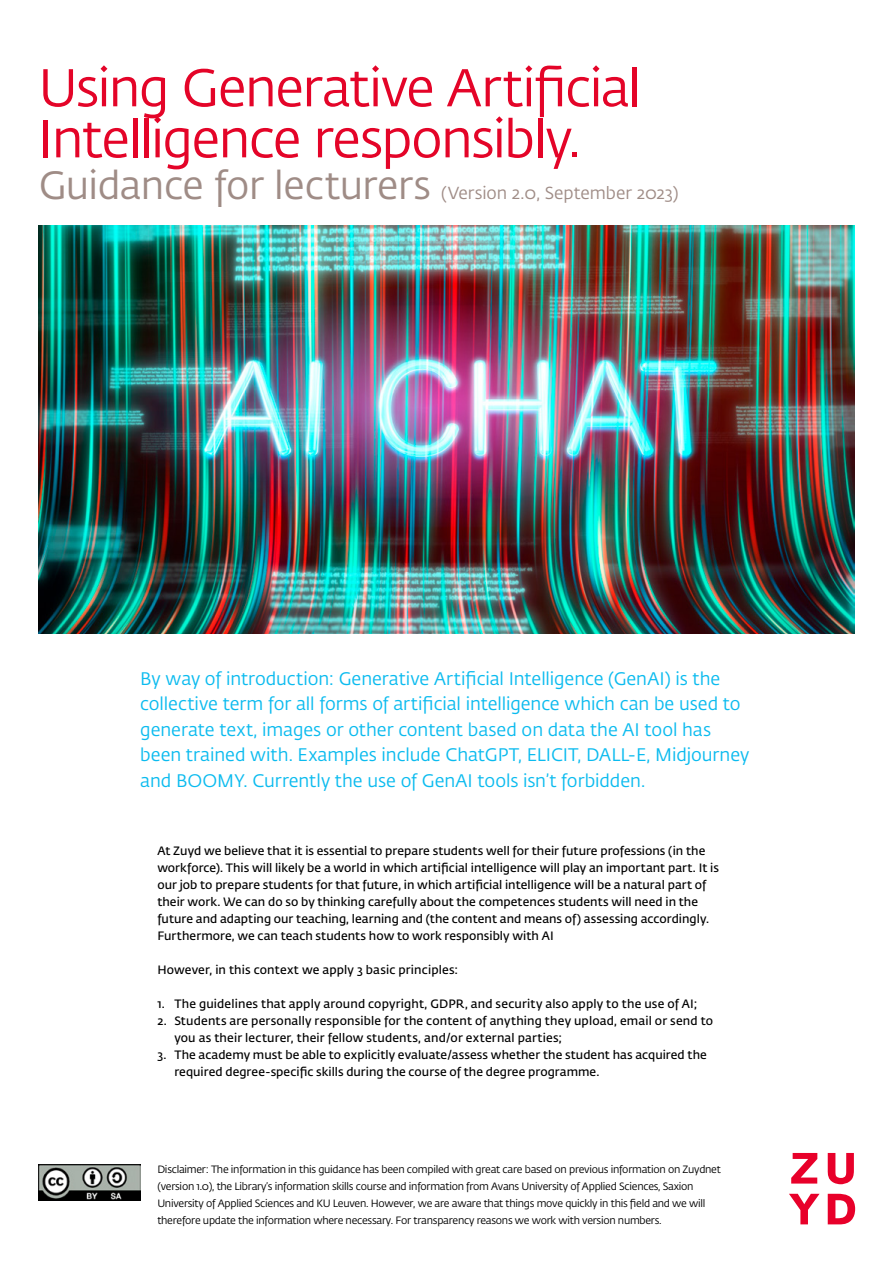
<style>
.page{position:relative;width:893px;height:1263px;background:#fff}
.page>*{position:absolute;margin:0;border:0;box-sizing:border-box;transform-origin:0 0}
.t1{font:52.5px/51px "Fedra Sans Std";letter-spacing:-.03em;color:#e40428}
.t2{font:39px "Fedra Sans Std";letter-spacing:-.01em;color:#9f8c86}
.t3{font:18px/25.5px "Fedra Sans Std";letter-spacing:-.005em;color:#0bbbef}
.t4{font:17.25px "Fedra Sans Std";letter-spacing:-.005em;color:#9f8c86}
.t5{font:600 12px/17px "Fedra Sans Std";letter-spacing:.005em;color:#000}
.t6{font:10.5px/17px "Fedra Sans Std";letter-spacing:-.025em;color:#000}
</style>
<div class="page">
<svg style="left:791px;top:1153px;width:26px;height:30px"></svg>
<svg style="left:828px;top:1153px;width:26px;height:31px"></svg>
<svg style="left:789px;top:1194px;width:30px;height:30px"></svg>
<svg style="left:828px;top:1194px;width:27px;height:30px"></svg>
<img style="left:38px;top:225px;width:817px;height:409px">
<img style="left:38px;top:1164px;width:102px;height:36px">
<h1 class="t1" style="left:38px;top:63px;width:604px">Using Generative Artificial<br>Intelligence responsibly.</h1>
<h2 class="t2" style="left:38px;top:162px;width:394px">Guidance for lecturers</h2>
<h3 class="t4" style="left:441px;top:183px;width:239px">(Version 2.0, September 2023)</h3>
<p class="t3" style="left:140px;top:666px;width:610px">By way of introduction: Generative Artificial Intelligence (GenAI) is the collective term for all forms of artificial intelligence which can be used to generate text, images or other content based on data the AI tool has been trained with. Examples include ChatGPT, ELICIT, DALL-E, Midjourney and BOOMY. Currently the use of GenAI tools isn’t forbidden.</p>
<p class="t5" style="left:157px;top:842px;width:563px">At Zuyd we believe that it is essential to prepare students well for their future professions (in the workforce). This will likely be a world in which artificial intelligence will play an important part. It is our job to prepare students for that future, in which artificial intelligence will be a natural part of their work. We can do so by thinking carefully about the competences students will need in the future and adapting our teaching, learning and (the content and means of) assessing accordingly.<br>Furthermore, we can teach students how to work responsibly with AI</p>
<p class="t5" style="left:157px;top:961px;width:302px">However, in this context we apply 3 basic principles:</p>
<p class="t5" style="left:157px;top:995px;width:542px">1. The guidelines that apply around copyright, GDPR, and security also apply to the use of AI;</p>
<p class="t5" style="left:174px;top:1012px;width:540px;text-indent:-17px">2. Students are personally responsible for the content of anything they upload, email or send to you as their lecturer, their fellow students, and/or external parties;</p>
<p class="t5" style="left:174px;top:1046px;width:534px;text-indent:-17px">3. The academy must be able to explicitly evaluate/assess whether the student has acquired the required degree-specific skills during the course of the degree programme.</p>
<p class="t6" style="left:157px;top:1161px;width:565px">Disclaimer: The information in this guidance has been compiled with great care based on previous information on Zuydnet (version 1.0), the Library’s information skills course and information from Avans University of Applied Sciences, Saxion University of Applied Sciences and KU Leuven. However, we are aware that things move quickly in this field and we will therefore update the information where necessary. For transparency reasons we work with version numbers.</p>
</div>
